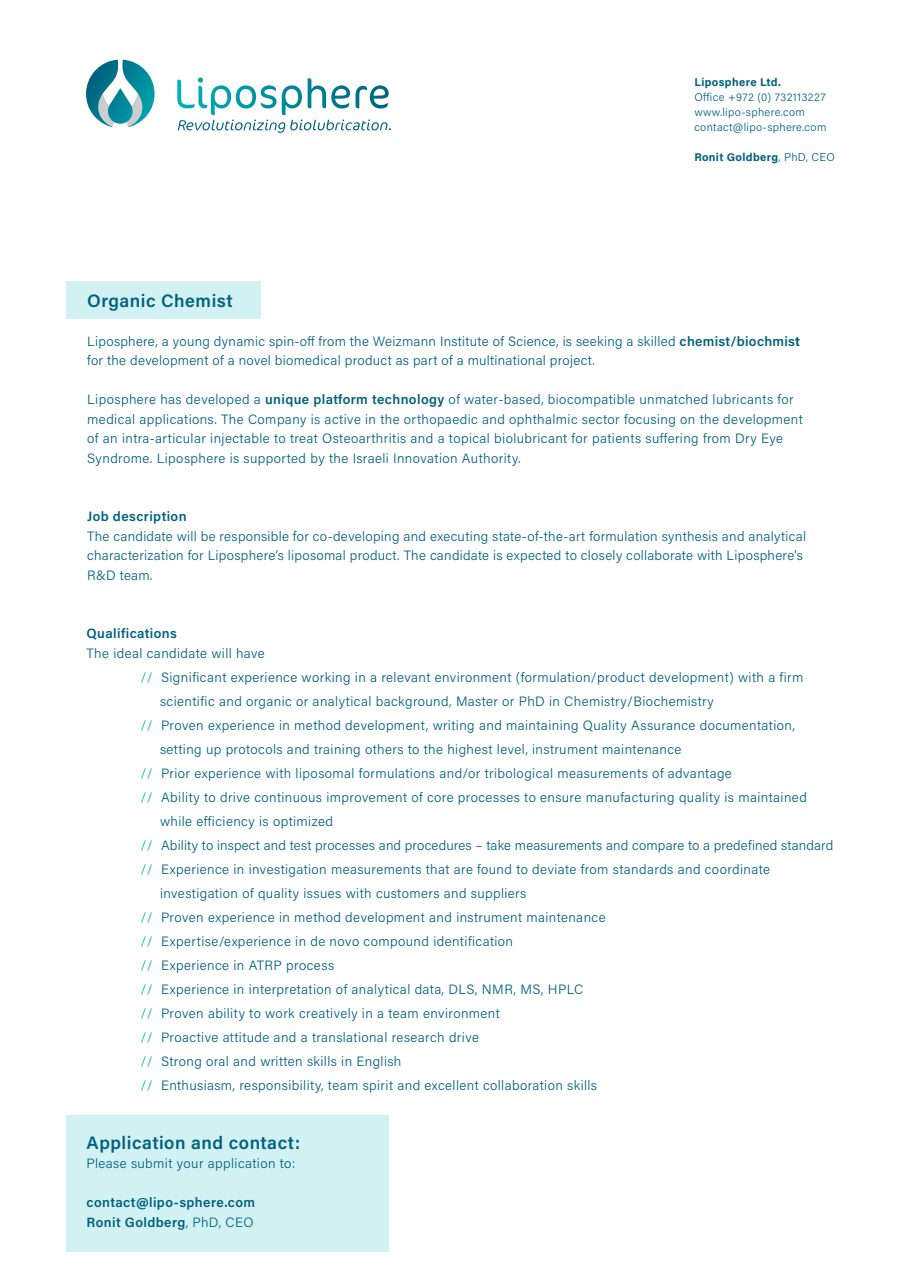
<style>
.page{position:relative;width:902px;height:1272px;background:#fff}
.page>*{position:absolute;margin:0;border:0;box-sizing:border-box;transform-origin:0 0}
.t1{font:600 18px "Acumin Pro";letter-spacing:.03em;color:#006180}
.t2{font:300 13.5px/19.5px "Acumin Pro";letter-spacing:.03em;color:#006180}
.t3{font:300 13.5px "Acumin Pro";letter-spacing:.01em;color:#006180}
.t4{font:600 13.5px/19.5px "Acumin Pro";letter-spacing:.03em;color:#006180}
.t5{font:300 11.25px/15px "Acumin Pro";letter-spacing:.03em;color:#006180}
.t6{font:700 11.25px "Acumin Pro";letter-spacing:.03em;color:#006180}
.s1{font-weight:300}
.s2{font-weight:600}
.s3{font-weight:700}
.s4{color:#00b1b7}
</style>
<div class="page">
<svg style="left:86px;top:60px;width:68px;height:67px"></svg>
<svg style="left:177px;top:77px;width:214px;height:56px"></svg>
<div style="left:66px;top:281px;width:195px;height:37px;background:#d2f1f2"></div>
<div style="left:66px;top:1114px;width:323px;height:137px;background:#d2f1f2"></div>
<p class="t6" style="left:694px;top:74px;width:88px">Liposphere Ltd.</p>
<p class="t5" style="left:694px;top:89px;width:133px">Office +972 (0) 732113227</p>
<p class="t5" style="left:694px;top:104px;width:133px">www.lipo-sphere.com contact@lipo-sphere.com</p>
<p class="t6" style="left:694px;top:149px;width:142px">Ronit Goldberg<span class="s1">, PhD, CEO</span></p>
<p class="t1" style="left:87px;top:288px;width:147px">Organic Chemist</p>
<p class="t2" style="left:87px;top:331px;width:714px">Liposphere, a young dynamic spin-off from the Weizmann Institute of Science, is seeking a skilled <span class="s2">chemist/biochmis</span><span class="s3">t </span>for the development of a novel biomedical product as part of a multinational project.</p>
<p class="t2" style="left:87px;top:389px;width:717px">Liposphere has developed a <span class="s2">unique platform technology</span> of water-based, biocompatible unmatched lubricants for medical applications. The Company is active in the orthopaedic and ophthalmic sector focusing on the development of an intra-articular injectable to treat Osteoarthritis and a topical biolubricant for patients suffering from Dry Eye Syndrome. Liposphere is supported by the Israeli Innovation Authority.</p>
<p class="t4" style="left:87px;top:506px;width:101px">Job description</p>
<p class="t2" style="left:87px;top:526px;width:720px">The candidate will be responsible for co-developing and executing state-of-the-art formulation synthesis and analytical characterization for Liposphere’s liposomal product. The candidate is expected to closely collaborate with Liposphere’s<br>R&amp;D team.</p>
<p class="t2" style="left:87px;top:623px;width:180px"><span class="s2">Qualifications<br></span>The ideal candidate will have</p>
<p class="t2" style="left:160px;top:664px;width:644px;line-height:24px;text-indent:-19px"><span class="s4">//</span> Significant experience working in a relevant environment (formulation/product development) with a firm scientific and organic or analytical background, Master or PhD in Chemistry/Biochemistry</p>
<p class="t2" style="left:141px;top:714px;width:655px"><span class="s4">//</span> Proven experience in method development, writing and maintaining Quality Assurance documentation,</p>
<p class="t2" style="left:160px;top:738px;width:523px">setting up protocols and training others to the highest level, instrument maintenance</p>
<p class="t2" style="left:141px;top:762px;width:592px"><span class="s4">//</span> Prior experience with liposomal formulations and/or tribological measurements of advantage</p>
<p class="t2" style="left:141px;top:786px;width:667px"><span class="s4">//</span> Ability to drive continuous improvement of core processes to ensure manufacturing quality is maintained</p>
<p class="t2" style="left:160px;top:810px;width:174px">while efficiency is optimized</p>
<p class="t3" style="left:141px;top:835px;width:694px"><span class="s4">//</span> Ability to inspect and test processes and procedures – take measurements and compare to a predefined standard</p>
<p class="t2" style="left:141px;top:858px;width:631px"><span class="s4">//</span> Experience in investigation measurements that are found to deviate from standards and coordinate</p>
<p class="t2" style="left:160px;top:882px;width:368px">investigation of quality issues with customers and suppliers</p>
<p class="t2" style="left:141px;top:906px;width:466px"><span class="s4">//</span> Proven experience in method development and instrument maintenance</p>
<p class="t2" style="left:141px;top:930px;width:374px"><span class="s4">//</span> Expertise/experience in de novo compound identification</p>
<p class="t2" style="left:141px;top:954px;width:195px"><span class="s4">//</span> Experience in ATRP process</p>
<p class="t2" style="left:141px;top:978px;width:444px"><span class="s4">//</span> Experience in interpretation of analytical data, DLS, NMR, MS, HPLC</p>
<p class="t2" style="left:141px;top:1002px;width:361px"><span class="s4">//</span> Proven ability to work creatively in a team environment</p>
<p class="t2" style="left:141px;top:1026px;width:340px"><span class="s4">//</span> Proactive attitude and a translational research drive</p>
<p class="t2" style="left:141px;top:1050px;width:262px"><span class="s4">//</span> Strong oral and written skills in English</p>
<p class="t2" style="left:141px;top:1074px;width:458px"><span class="s4">//</span> Enthusiasm, responsibility, team spirit and excellent collaboration skills</p>
<p class="t1" style="left:87px;top:1129px;width:215px">Application and contact:</p>
<p class="t2" style="left:87px;top:1152px;width:210px">Please submit your application to:</p>
<p class="t4" style="left:87px;top:1191px;width:170px">contact@lipo-sphere.com<br>Ronit Goldberg<span class="s1">, PhD, CEO</span></p>
</div>
